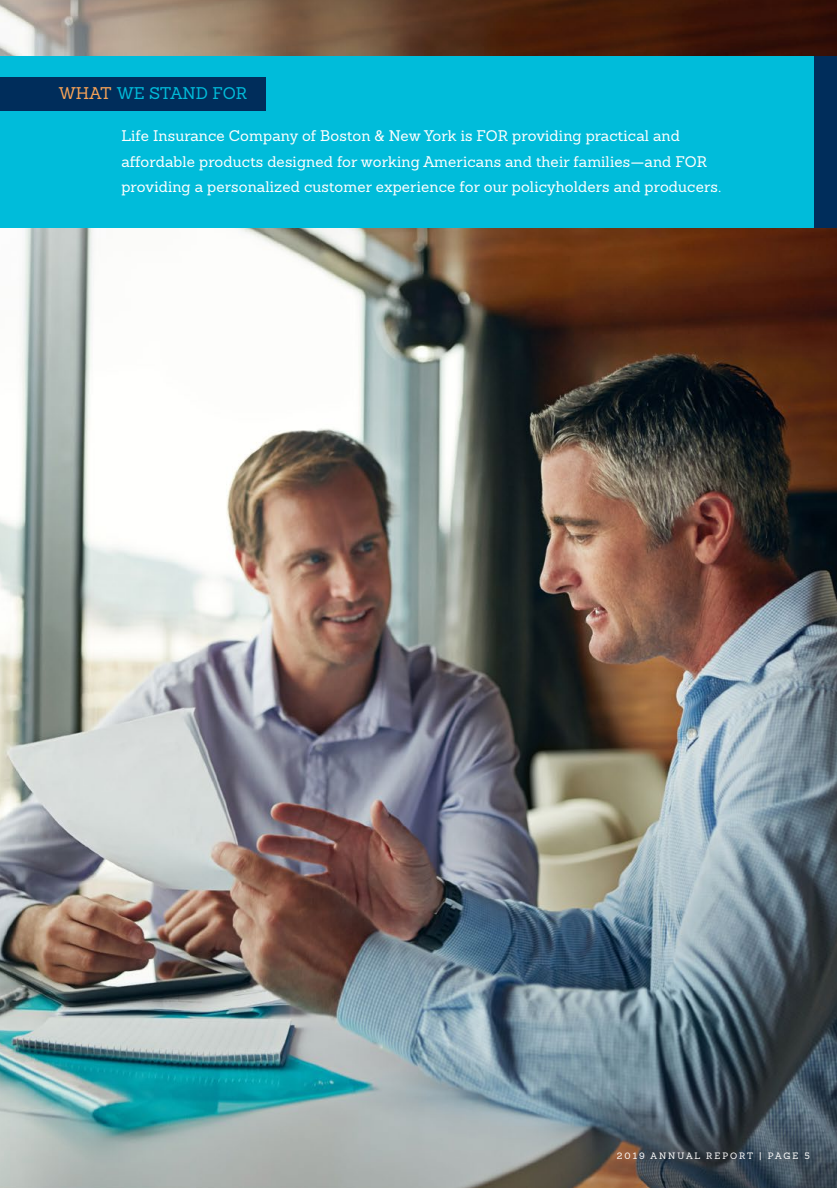
<style>
.page{position:relative;width:837px;height:1188px;background:#fff}
.page>*{position:absolute;margin:0;border:0;box-sizing:border-box;transform-origin:0 0}
.t1{font:16.5px "Sanchez";letter-spacing:.01em;color:#00bcda}
.t2{font:15px/25.5px "Sanchez";letter-spacing:.01em;color:#fff}
.t3{font:9px "Sanchez";letter-spacing:.22em;color:#fff}
.s1{color:#f9a356}
</style>
<div class="page">
<img style="left:0;top:0;width:837px;height:1188px">
<div style="left:1px;top:57px;width:836px;height:171px;background:#00bcda"></div>
<div style="left:0;top:77px;width:266px;height:34px;background:#002d5b"></div>
<div style="left:814px;top:57px;width:23px;height:171px;background:#002d5b"></div>
<p class="t1" style="left:59px;top:83px;width:190px"><span class="s1">WHAT</span> WE STAND FOR</p>
<p class="t2" style="left:121px;top:123px;width:602px">Life Insurance Company of Boston &amp; New York is FOR providing practical and affordable products designed for working Americans and their families—and FOR providing a personalized customer experience for our policyholders and producers.</p>
<p class="t3" style="left:617px;top:1150px;width:195px">2019 ANNUAL REPORT | PAGE 5</p>
</div>
